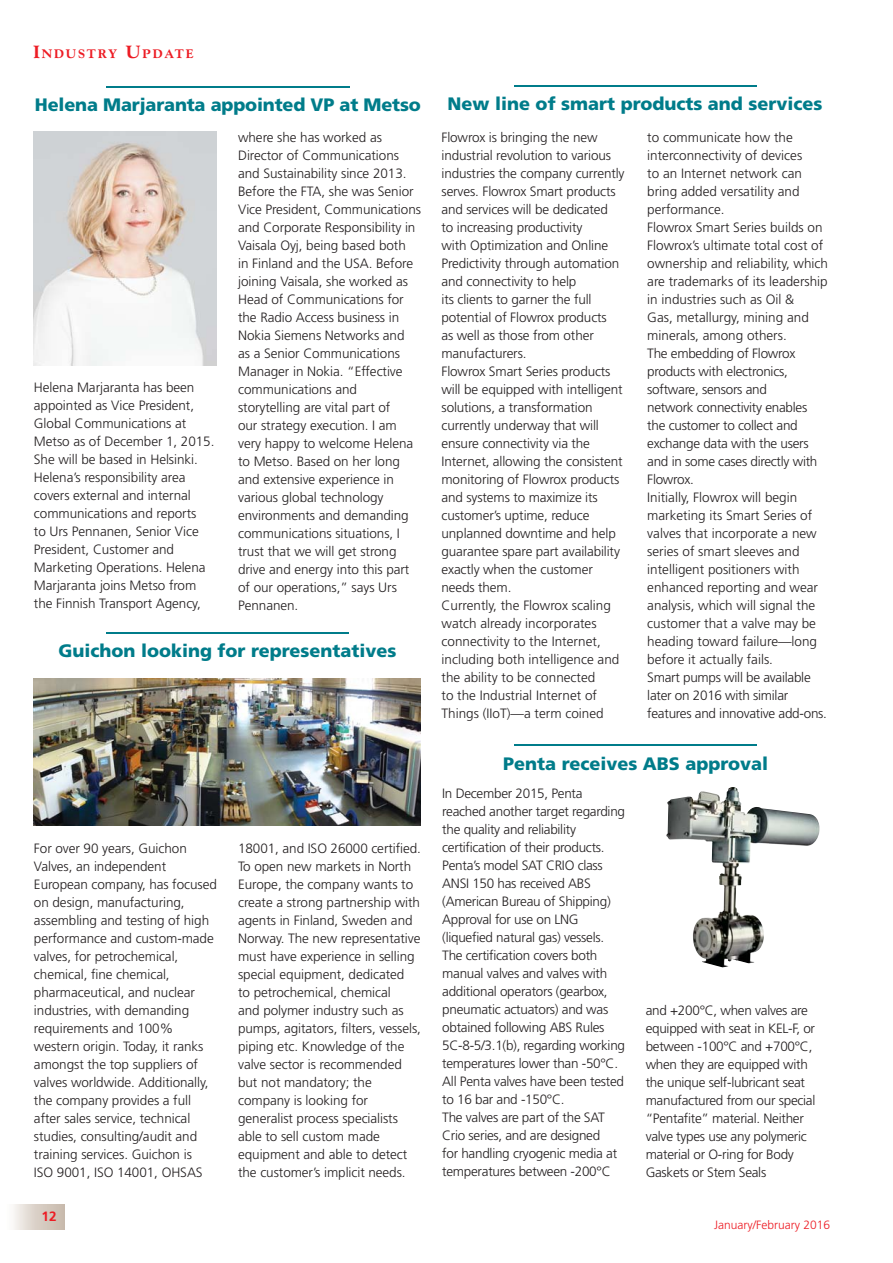
<style>
.page{position:relative;width:893px;height:1263px;background:#fff}
.page>*{position:absolute;margin:0;border:0;box-sizing:border-box;transform-origin:0 0}
.t1{font:900 18px "Frutiger";color:#007c8a}
.t2{font:300 13.5px/18px "Frutiger";letter-spacing:-.005em;color:#231f20}
.t3{font:700 13.5px "Frutiger";color:#ed1c24}
.t4{font:800 12.6px "Goudy";letter-spacing:.145em;color:#ed1c24}
.t5{font:300 12px "Frutiger";color:#ed1c24}
.s1{font-size:18px}
</style>
<div class="page">
<div style="left:5px;top:1204px;width:60px;height:25px;background:linear-gradient(to right,#fcfcfb,#c4b5a6)"></div>
<hr style="left:514px;top:85px;width:242px;height:1px;background:#007c8a">
<hr style="left:514px;top:745px;width:243px;height:1px;background:#007c8a">
<hr style="left:106px;top:86px;width:244px;height:1px;background:#007c8a">
<hr style="left:106px;top:632px;width:243px;height:2px;background:#007c8a">
<img style="left:34px;top:132px;width:183px;height:233px">
<img style="left:34px;top:679px;width:387px;height:147px">
<img style="left:693px;top:832px;width:126px;height:135px">
<p class="t4" style="left:33px;top:49px;width:162px"><span class="s1">I</span>NDUSTRY <span class="s1">U</span>PDATE</p>
<h1 class="t1" style="left:35px;top:97px;width:387px">Helena Marjaranta appointed VP at Metso</h1>
<p class="t2" style="left:34px;top:379px;width:182px">Helena Marjaranta has been appointed as Vice President,<br>Global Communications at<br>Metso as of December 1, 2015.<br>She will be based in Helsinki.<br>Helena’s responsibility area covers external and internal communications and reports<br>to Urs Pennanen, Senior Vice<br>President, Customer and<br>Marketing Operations. Helena<br>Marjaranta joins Metso from the Finnish Transport Agency,</p>
<p class="t2" style="left:238px;top:129px;width:184px">where she has worked as<br>Director of Communications and Sustainability since 2013.<br>Before the FTA, she was Senior<br>Vice President, Communications and Corporate Responsibility in<br>Vaisala Oyj, being based both<br>in Finland and the USA. Before joining Vaisala, she worked as<br>Head of Communications for the Radio Access business in<br>Nokia Siemens Networks and<br>as a Senior Communications<br>Manager in Nokia. “Effective communications and storytelling are vital part of<br>our strategy execution. I am very happy to welcome Helena to Metso. Based on her long and extensive experience in various global technology environments and demanding communications situations, I trust that we will get strong drive and energy into this part of our operations,” says Urs<br>Pennanen.</p>
<h1 class="t1" style="left:58px;top:644px;width:340px">Guichon looking for representatives</h1>
<p class="t2" style="left:34px;top:840px;width:184px">For over 90 years, Guichon<br>Valves, an independent<br>European company, has focused on design, manufacturing, assembling and testing of high performance and custom-made valves, for petrochemical, chemical, fine chemical, pharmaceutical, and nuclear industries, with demanding requirements and 100% western origin. Today, it ranks amongst the top suppliers of valves worldwide. Additionally, the company provides a full after sales service, technical studies, consulting/audit and training services. Guichon is<br>ISO 9001, ISO 14001, OHSAS</p>
<p class="t2" style="left:238px;top:840px;width:184px">18001, and ISO 26000 certified.<br>To open new markets in North<br>Europe, the company wants to create a strong partnership with agents in Finland, Sweden and<br>Norway. The new representative must have experience in selling special equipment, dedicated<br>to petrochemical, chemical<br>and polymer industry such as pumps, agitators, filters, vessels, piping etc. Knowledge of the valve sector is recommended but not mandatory; the company is looking for generalist process specialists able to sell custom made equipment and able to detect the customer’s implicit needs.</p>
<p class="t3" style="left:42px;top:1211px;width:17px">12</p>
<h1 class="t1" style="left:448px;top:96px;width:376px">New line of smart products and services</h1>
<p class="t2" style="left:441px;top:129px;width:185px">Flowrox is bringing the new industrial revolution to various industries the company currently serves. Flowrox Smart products and services will be dedicated<br>to increasing productivity<br>with Optimization and Online<br>Predictivity through automation and connectivity to help<br>its clients to garner the full potential of Flowrox products<br>as well as those from other manufacturers.<br>Flowrox Smart Series products will be equipped with intelligent solutions, a transformation currently underway that will ensure connectivity via the<br>Internet, allowing the consistent monitoring of Flowrox products and systems to maximize its customer’s uptime, reduce unplanned downtime and help guarantee spare part availability exactly when the customer needs them.<br>Currently, the Flowrox scaling watch already incorporates connectivity to the Internet, including both intelligence and the ability to be connected<br>to the Industrial Internet of<br>Things (IIoT)—a term coined</p>
<p class="t2" style="left:647px;top:129px;width:182px">to communicate how the interconnectivity of devices<br>to an Internet network can bring added versatility and performance.<br>Flowrox Smart Series builds on<br>Flowrox’s ultimate total cost of ownership and reliability, which are trademarks of its leadership in industries such as Oil &amp;<br>Gas, metallurgy, mining and minerals, among others.<br>The embedding of Flowrox products with electronics, software, sensors and<br>network connectivity enables the customer to collect and exchange data with the users and in some cases directly with<br>Flowrox.<br>Initially, Flowrox will begin marketing its Smart Series of valves that incorporate a new series of smart sleeves and intelligent positioners with enhanced reporting and wear analysis, which will signal the customer that a valve may be heading toward failure—long before it actually fails.<br>Smart pumps will be available later on 2016 with similar features and innovative add-ons.</p>
<h1 class="t1" style="left:503px;top:756px;width:266px">Penta receives ABS approval</h1>
<p class="t2" style="left:442px;top:785px;width:184px">In December 2015, Penta reached another target regarding the quality and reliability certification of their products.<br>Penta’s model SAT CRIO class<br>ANSI 150 has received ABS (American Bureau of Shipping)<br>Approval for use on LNG (liquefied natural gas) vessels.<br>The certification covers both manual valves and valves with additional operators (gearbox, pneumatic actuators) and was obtained following ABS Rules<br>5C-8-5/3.1(b), regarding working temperatures lower than -50°C.<br>All Penta valves have been tested to 16 bar and -150°C.<br>The valves are part of the SAT<br>Crio series, and are designed<br>for handling cryogenic media at temperatures between -200°C</p>
<p class="t2" style="left:646px;top:1002px;width:171px">and +200°C, when valves are equipped with seat in KEL-F, or between -100°C and +700°C, when they are equipped with the unique self-lubricant seat manufactured from our special “Pentafite” material. Neither valve types use any polymeric material or O-ring for Body<br>Gaskets or Stem Seals</p>
<p class="t5" style="left:714px;top:1220px;width:118px">January/February 2016</p>
</div>
